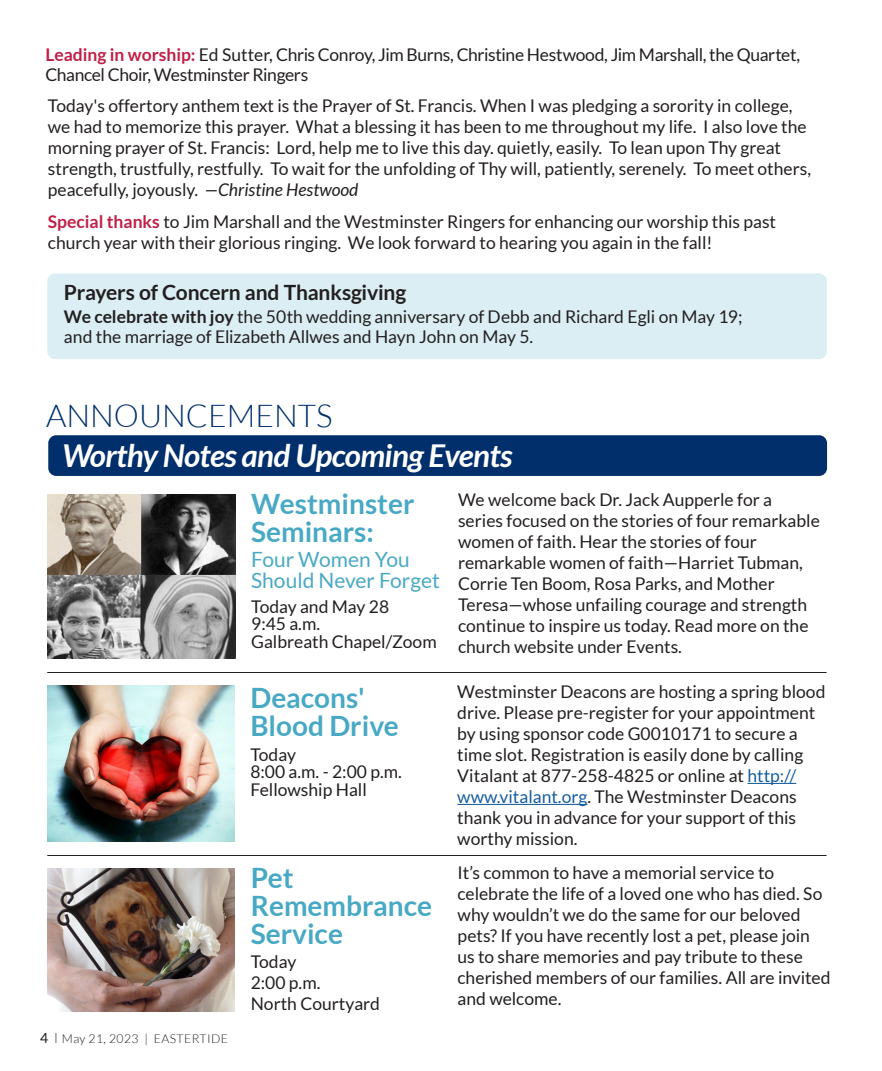
<style>
.page{position:relative;width:882px;height:1071px;background:#fff}
.page>*{position:absolute;margin:0;border:0;box-sizing:border-box;transform-origin:0 0}
.t1{font:italic 700 31.5px "Lato";letter-spacing:-.02em;color:#fff}
.t2{font:300 31.5px "Lato";color:#002f6c}
.t3{font:700 28px/28px "Lato";color:#48a9c5}
.t4{font:700 21px "Lato";letter-spacing:-.01em;color:#231f20}
.t5{font:21px/21px "Lato";color:#48a9c5}
.t6{font:17.5px/21px "Lato";color:#231f20}
.t7{font:17.5px/20.1px "Lato";letter-spacing:-.025em;color:#231f20}
.t8{font:300 12.25px "Lato";letter-spacing:.03em;color:#231f20}
.s1{font-weight:700;color:#c02047}
.s2{font-style:italic}
.s3{font-weight:700}
.s4{font-weight:400;font-size:14px}
.s5{font-family:"Filosofia Unicase";font-weight:400;font-size:14px}
.s6{color:#175d9e}
</style>
<div class="page">
<div style="left:47px;top:273px;width:780px;height:86px;background:#daeef4;border-radius:8px"></div>
<div style="left:48px;top:435px;width:779px;height:41px;background:#002f6c;border-radius:8px"></div>
<img style="left:47px;top:494px;width:188px;height:165px">
<hr style="left:47px;top:672px;width:780px;height:1px;background:#231f20">
<hr style="left:47px;top:855px;width:780px;height:1px;background:#231f20">
<hr style="left:748px;top:783px;width:48px;height:1px;background:#175d9e">
<hr style="left:457px;top:804px;width:130px;height:1px;background:#175d9e">
<img style="left:47px;top:685px;width:188px;height:156px">
<img style="left:47px;top:868px;width:187px;height:144px">
<p class="t7" style="left:45px;top:44px;width:756px"><span class="s1">Leading in worship:</span> Ed Sutter, Chris Conroy, Jim Burns, Christine Hestwood, Jim Marshall, the Quartet,<br>Chancel Choir, Westminster Ringers</p>
<p class="t6" style="left:48px;top:95px;width:765px">Today's offertory anthem text is the Prayer of St. Francis. When I was pledging a sorority in college, we had to memorize this prayer. What a blessing it has been to me throughout my life. I also love the morning prayer of St. Francis: Lord, help me to live this day. quietly, easily. To lean upon Thy great strength, trustfully, restfully. To wait for the unfolding of Thy will, patiently, serenely. To meet others, peacefully, joyously. <span class="s2">—Christine Hestwood</span></p>
<p class="t6" style="left:48px;top:211px;width:730px"><span class="s1">Special thanks</span> to Jim Marshall and the Westminster Ringers for enhancing our worship this past church year with their glorious ringing. We look forward to hearing you again in the fall!</p>
<p class="t4" style="left:64px;top:281px;width:344px">Prayers of Concern and Thanksgiving</p>
<p class="t6" style="left:64px;top:307px;width:680px;line-height:19.2px"><span class="s3">We celebrate with joy</span> the 50th wedding anniversary of Debb and Richard Egli on May 19; and the marriage of Elizabeth Allwes and Hayn John on May 5.</p>
<p class="t2" style="left:46px;top:399px;width:288px">ANNOUNCEMENTS</p>
<p class="t1" style="left:62px;top:437px;width:452px">Worthy Notes and Upcoming Events</p>
<p class="t8" style="left:40px;top:1032px;width:189px"><span class="s4">4</span> <span class="s5">|</span> May 21, 2023 | EASTERTIDE</p>
<p class="t3" style="left:251px;top:489px;width:165px">Westminster<br>Seminars:</p>
<p class="t5" style="left:251px;top:548px;width:190px">Four Women You<br>Should Never Forget</p>
<p class="t6" style="left:251px;top:596px;width:140px">Today and May 28</p>
<p class="t6" style="left:251px;top:613px;width:70px">9:45 a.m.</p>
<p class="t6" style="left:251px;top:631px;width:187px">Galbreath Chapel/Zoom</p>
<p class="t3" style="left:250px;top:683px;width:150px">Deacons'<br>Blood Drive</p>
<p class="t6" style="left:250px;top:746px;width:153px;line-height:17.5px">Today<br>8:00 a.m. - 2:00 p.m.</p>
<p class="t6" style="left:250px;top:779px;width:118px">Fellowship Hall</p>
<p class="t3" style="left:251px;top:863px;width:183px">Pet<br>Remembrance<br>Service</p>
<p class="t6" style="left:251px;top:951px;width:47px">Today</p>
<p class="t6" style="left:251px;top:972px;width:71px">2:00 p.m.</p>
<p class="t6" style="left:251px;top:993px;width:131px">North Courtyard</p>
<p class="t6" style="left:458px;top:489px;width:363px">We welcome back Dr. Jack Aupperle for a series focused on the stories of four remarkable women of faith. Hear the stories of four remarkable women of faith—Harriet Tubman, Corrie Ten Boom, Rosa Parks, and Mother Teresa—whose unfailing courage and strength continue to inspire us today. Read more on the church website under Events.</p>
<p class="t6" style="left:457px;top:681px;width:370px">Westminster Deacons are hosting a spring blood drive. Please pre-register for your appointment by using sponsor code G0010171 to secure a time slot. Registration is easily done by calling Vitalant at 877-258-4825 or online at <span class="s6">http:// www.vitalant.org</span>. The Westminster Deacons thank you in advance for your support of this worthy mission.</p>
<p class="t6" style="left:458px;top:862px;width:375px">It’s common to have a memorial service to celebrate the life of a loved one who has died. So why wouldn’t we do the same for our beloved pets? If you have recently lost a pet, please join us to share memories and pay tribute to these cherished members of our families. All are invited and welcome.</p>
</div>
